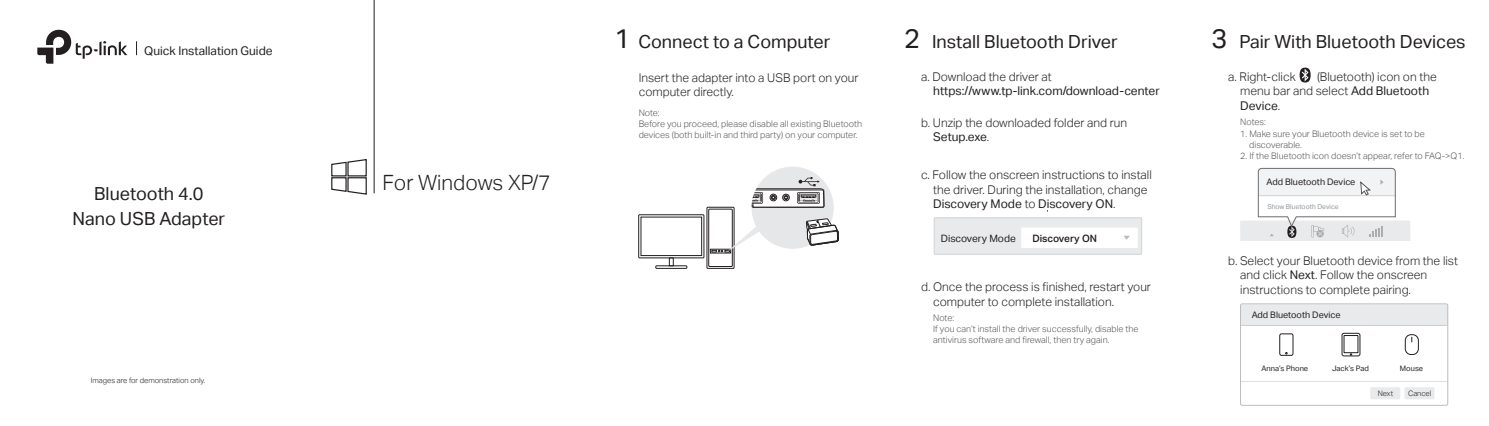
<style>
.page{position:relative;width:1489px;height:426px;background:#fff}
.page>*{position:absolute;margin:0;border:0;box-sizing:border-box;transform-origin:0 0}
.t1{font:21px "TP Link Aktiv Light";color:#231f20}
.t2{font:18px/25.5px "TP Link Aktiv Regular";color:#231f20;text-align:center}
.t3{font:12px/14.4px "TP Link Aktiv Light";color:#231f20}
.t4{font:12px "TP Link Aktiv Regular";color:#231f20}
.t5{font:10.2px "TP Link Aktiv Regular";color:#231f20}
.t6{font:10.2px "TP Link Aktiv Medium";color:#231f20}
.t7{font:9px/10.8px "TP Link Aktiv Light";color:#57585a}
.t8{font:9px "TP Link Aktiv Regular";color:#231f20}
.t9{font:7.5px "TP Link Aktiv Light";color:#231f20}
.t10{font:7.5px "TP Link Aktiv Regular";color:#231f20}
.t11{font:6.75px "TP Link Aktiv Regular";color:#939598}
.s1{font-size:27px}
.s2{font-family:"TP Link Aktiv Light"}
.s3{font-family:"TP Link Aktiv Regular"}
</style>
<div class="page">
<svg style="left:37px;top:30px;width:90px;height:34px"></svg>
<svg style="left:136px;top:41px;width:1px;height:14px"></svg>
<hr style="left:374px;top:0;width:1px;height:193px;background:#231f20">
<svg style="left:331px;top:159px;width:36px;height:36px"></svg>
<div style="left:934px;top:217px;width:207px;height:37px;background:#e9eaeb"></div>
<div style="left:933px;top:217px;width:208px;height:37px;border:1px solid #d1d2d4"></div>
<div style="left:1021px;top:228px;width:116px;height:19px;background:#fff"></div>
<div style="left:1021px;top:227px;width:116px;height:20px;border:1px solid #fff"></div>
<svg style="left:1124px;top:235px;width:5px;height:4px"></svg>
<svg style="left:1299px;top:67px;width:11px;height:15px"></svg>
<div style="left:1240px;top:304px;width:207px;height:21px;background:#e9eaeb"></div>
<hr style="left:1240px;top:325px;width:206px;height:1px;background:#231f20">
<hr style="left:1239px;top:380px;width:208px;height:1px;background:#231f20">
<div style="left:1239px;top:303px;width:208px;height:102px;border:1px solid #bcbdc0;border-radius:2px"></div>
<svg style="left:1341px;top:333px;width:18px;height:22px"></svg>
<div style="left:1341px;top:332px;width:18px;height:23px;border:1px solid #231f20;border-radius:2px"></div>
<div style="left:1343px;top:335px;width:14px;height:17px;background:#fff"></div>
<svg style="left:1404px;top:334px;width:14px;height:20px"></svg>
<div style="left:1279px;top:333px;width:13px;height:22px;border:1px solid #231f20;border-radius:2px"></div>
<div style="left:1369px;top:387px;width:31px;height:12px;background:#e9eaeb"></div>
<div style="left:1404px;top:387px;width:30px;height:12px;background:#e9eaeb"></div>
<div style="left:638px;top:214px;width:66px;height:44px;border:1px solid #231f20"></div>
<svg style="left:669px;top:257px;width:4px;height:8px"></svg>
<div style="left:655px;top:265px;width:32px;height:3px;border:1px solid #231f20"></div>
<div style="left:706px;top:206px;width:28px;height:62px;border:1px solid #231f20"></div>
<div style="left:708px;top:209px;width:24px;height:57px;border:1px solid #231f20"></div>
<div style="left:710px;top:249px;width:20px;height:4px;border:1px solid #231f20"></div>
<svg style="left:711px;top:167px;width:128px;height:102px"></svg>
<div style="left:1239px;top:220px;width:171px;height:21px;background:#e9eaeb"></div>
<svg style="left:1257px;top:168px;width:138px;height:69px"></svg>
<p class="t4" style="left:144px;top:44px;width:130px">Quick Installation Guide</p>
<h2 class="t2" style="left:73px;top:180px;width:154px">Bluetooth 4.0<br>Nano USB Adapter</h2>
<p class="t9" style="left:91px;top:376px;width:116px">Images are for demonstration only.</p>
<h1 class="t1" style="left:382px;top:170px;width:170px">For Windows XP/7</h1>
<h2 class="t2" style="left:904px;top:29px;width:215px"><span class="s1">2</span> Install Bluetooth Driver</h2>
<p class="t3" style="left:921px;top:69px;width:132px">a. Download the driver at</p>
<p class="t4" style="left:933px;top:84px;width:228px">https://www.tp-link.com/download-center</p>
<h2 class="t2" style="left:614px;top:29px;width:217px"><span class="s1">1</span> Connect to a Computer</h2>
<p class="t3" style="left:638px;top:70px;width:221px">Insert the adapter into a USB port on your computer directly.</p>
<p class="t7" style="left:638px;top:108px;width:225px">Note:<br>Before you proceed, please disable all existing Bluetooth devices (both built-in and third party) on your computer.</p>
<p class="t3" style="left:921px;top:115px;width:207px">b. Unzip the downloaded folder and run</p>
<p class="t4" style="left:933px;top:130px;width:58px">Setup.exe<span class="s2">.</span></p>
<p class="t3" style="left:933px;top:168px;width:220px;text-indent:-12px">c. Follow the onscreen instructions to install the driver. During the installation, change</p>
<p class="t4" style="left:933px;top:197px;width:184px">Discovery Mode <span class="s2">to</span> Discovery ON<span class="s2">.</span></p>
<p class="t5" style="left:940px;top:232px;width:76px">Discovery Mode</p>
<p class="t6" style="left:1032px;top:232px;width:66px">Discovery ON</p>
<p class="t3" style="left:933px;top:279px;width:219px;text-indent:-12px">d. Once the process is finished, restart your computer to complete installation.</p>
<p class="t7" style="left:933px;top:312px;width:207px">Note:<br>If you can’t install the driver successfully, disable the antivirus software and firewall, then try again.</p>
<h2 class="t2" style="left:1211px;top:29px;width:256px"><span class="s1">3</span> Pair With Bluetooth Devices</h2>
<p class="t3" style="left:1228px;top:69px;width:69px">a. Right-click</p>
<p class="t3" style="left:1240px;top:69px;width:198px;text-indent:77px">(Bluetooth) icon on the menu bar and select <span class="s3">Add Bluetooth</span></p>
<p class="t4" style="left:1240px;top:98px;width:41px">Device<span class="s2">.</span></p>
<p class="t7" style="left:1240px;top:116px;width:27px">Notes:</p>
<p class="t7" style="left:1249px;top:129px;width:177px;text-indent:-9px">1. Make sure your Bluetooth device is set to be discoverable.</p>
<p class="t7" style="left:1240px;top:150px;width:226px">2. If the Bluetooth icon doesn’t appear, refer to FAQ-&gt;Q1.</p>
<p class="t8" style="left:1266px;top:177px;width:90px">Add Bluetooth Device</p>
<p class="t11" style="left:1267px;top:202px;width:73px">Show Bluetooth Device</p>
<p class="t3" style="left:1240px;top:253px;width:219px;text-indent:-12px">b. Select your Bluetooth device from the list and click <span class="s3">Next</span>. Follow the onscreen instructions to complete pairing.</p>
<p class="t8" style="left:1251px;top:309px;width:90px">Add Bluetooth Device</p>
<p class="t10" style="left:1261px;top:364px;width:48px">Anna’s Phone</p>
<p class="t10" style="left:1331px;top:364px;width:38px">Jack’s Pad</p>
<p class="t10" style="left:1399px;top:364px;width:25px">Mouse</p>
<p class="t9" style="left:1377px;top:388px;width:17px">Next</p>
<p class="t9" style="left:1407px;top:388px;width:25px">Cancel</p>
</div>
